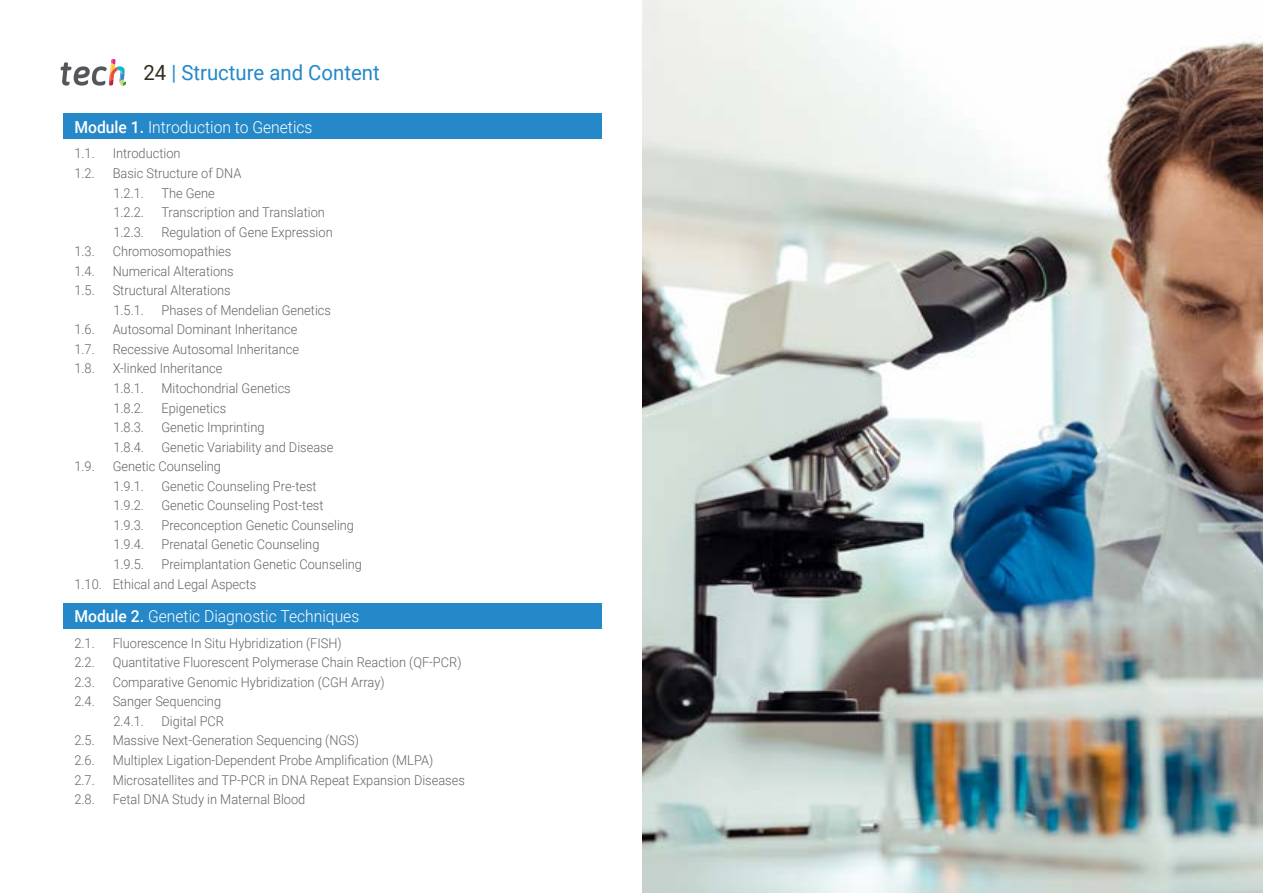
<style>
.page{position:relative;width:1263px;height:893px;background:#fff}
.page>*{position:absolute;margin:0;border:0;box-sizing:border-box;transform-origin:0 0}
.t1{font:21px "Roboto";color:#2488c9}
.t2{font:300 16.5px "Roboto";color:#fff;scale:.95 1}
.t3{font:300 13.5px/19.5px "Roboto";color:#61646a;scale:.95 1}
.s1{color:#312e20}
.s2{font-weight:500}
</style>
<div class="page">
<svg style="left:61px;top:59px;width:65px;height:27px"></svg>
<img style="left:642px;top:0;width:621px;height:893px">
<div style="left:63px;top:114px;width:539px;height:25px;background:#2488c9"></div>
<div style="left:63px;top:603px;width:539px;height:25px;background:#2488c9"></div>
<h1 class="t1" style="left:144px;top:57px;width:238px"><span class="s1">24</span> | Structure and Content</h1>
<p class="t2" style="left:74px;top:115px;width:252px"><span class="s2">Module 1.</span> Introduction to Genetics</p>
<p class="t3" style="left:74px;top:143px;width:23px">1.1.</p>
<p class="t3" style="left:113px;top:143px;width:73px">Introduction</p>
<p class="t3" style="left:74px;top:163px;width:23px">1.2.</p>
<p class="t3" style="left:113px;top:163px;width:137px">Basic Structure of DNA<br>1.2.1.</p>
<p class="t3" style="left:161px;top:182px;width:58px">The Gene</p>
<p class="t3" style="left:113px;top:202px;width:34px">1.2.2.</p>
<p class="t3" style="left:161px;top:202px;width:174px">Transcription and Translation</p>
<p class="t3" style="left:113px;top:222px;width:34px">1.2.3.</p>
<p class="t3" style="left:161px;top:222px;width:182px">Regulation of Gene Expression</p>
<p class="t3" style="left:74px;top:241px;width:23px">1.3.</p>
<p class="t3" style="left:113px;top:241px;width:126px">Chromosomopathies</p>
<p class="t3" style="left:74px;top:261px;width:23px">1.4.</p>
<p class="t3" style="left:113px;top:261px;width:129px">Numerical Alterations</p>
<p class="t3" style="left:74px;top:280px;width:23px">1.5.</p>
<p class="t3" style="left:113px;top:280px;width:126px">Structural Alterations<br>1.5.1.</p>
<p class="t3" style="left:161px;top:300px;width:180px">Phases of Mendelian Genetics</p>
<p class="t3" style="left:74px;top:319px;width:23px">1.6.</p>
<p class="t3" style="left:113px;top:319px;width:196px">Autosomal Dominant Inheritance</p>
<p class="t3" style="left:74px;top:339px;width:23px">1.7.</p>
<p class="t3" style="left:113px;top:339px;width:198px">Recessive Autosomal Inheritance</p>
<p class="t3" style="left:74px;top:358px;width:23px">1.8.</p>
<p class="t3" style="left:113px;top:358px;width:117px">X-linked Inheritance<br>1.8.1.</p>
<p class="t3" style="left:161px;top:378px;width:138px">Mitochondrial Genetics</p>
<p class="t3" style="left:113px;top:397px;width:34px">1.8.2.</p>
<p class="t3" style="left:161px;top:397px;width:70px">Epigenetics</p>
<p class="t3" style="left:113px;top:417px;width:34px">1.8.3.</p>
<p class="t3" style="left:161px;top:417px;width:110px">Genetic Imprinting</p>
<p class="t3" style="left:113px;top:437px;width:34px">1.8.4.</p>
<p class="t3" style="left:161px;top:437px;width:182px">Genetic Variability and Disease</p>
<p class="t3" style="left:74px;top:456px;width:23px">1.9.</p>
<p class="t3" style="left:113px;top:456px;width:116px">Genetic Counseling<br>1.9.1.</p>
<p class="t3" style="left:161px;top:476px;width:165px">Genetic Counseling Pre-test</p>
<p class="t3" style="left:113px;top:495px;width:34px">1.9.2.</p>
<p class="t3" style="left:161px;top:495px;width:172px">Genetic Counseling Post-test</p>
<p class="t3" style="left:113px;top:515px;width:34px">1.9.3.</p>
<p class="t3" style="left:161px;top:515px;width:204px">Preconception Genetic Counseling</p>
<p class="t3" style="left:113px;top:534px;width:34px">1.9.4.</p>
<p class="t3" style="left:161px;top:534px;width:168px">Prenatal Genetic Counseling</p>
<p class="t3" style="left:113px;top:554px;width:34px">1.9.5.</p>
<p class="t3" style="left:74px;top:554px;width:304px;text-indent:87px">Preimplantation Genetic Counseling<br>1.10. Ethical and Legal Aspects</p>
<p class="t2" style="left:74px;top:604px;width:301px"><span class="s2">Module 2.</span> Genetic Diagnostic Techniques</p>
<p class="t3" style="left:74px;top:633px;width:23px">2.1.</p>
<p class="t3" style="left:113px;top:633px;width:243px">Fluorescence In Situ Hybridization (FISH)</p>
<p class="t3" style="left:74px;top:652px;width:23px">2.2.</p>
<p class="t3" style="left:113px;top:652px;width:369px">Quantitative Fluorescent Polymerase Chain Reaction (QF-PCR)</p>
<p class="t3" style="left:74px;top:672px;width:23px">2.3.</p>
<p class="t3" style="left:113px;top:672px;width:288px">Comparative Genomic Hybridization (CGH Array)</p>
<p class="t3" style="left:74px;top:691px;width:23px">2.4.</p>
<p class="t3" style="left:113px;top:691px;width:116px">Sanger Sequencing<br>2.4.1.</p>
<p class="t3" style="left:161px;top:711px;width:67px">Digital PCR</p>
<p class="t3" style="left:74px;top:730px;width:23px">2.5.</p>
<p class="t3" style="left:113px;top:730px;width:261px">Massive Next-Generation Sequencing (NGS)</p>
<p class="t3" style="left:74px;top:750px;width:23px">2.6.</p>
<p class="t3" style="left:113px;top:750px;width:339px">Multiplex Ligation-Dependent Probe Amplification (MLPA)</p>
<p class="t3" style="left:74px;top:769px;width:23px">2.7.</p>
<p class="t3" style="left:113px;top:769px;width:372px">Microsatellites and TP-PCR in DNA Repeat Expansion Diseases</p>
<p class="t3" style="left:74px;top:789px;width:23px">2.8.</p>
<p class="t3" style="left:113px;top:789px;width:204px">Fetal DNA Study in Maternal Blood</p>
</div>
